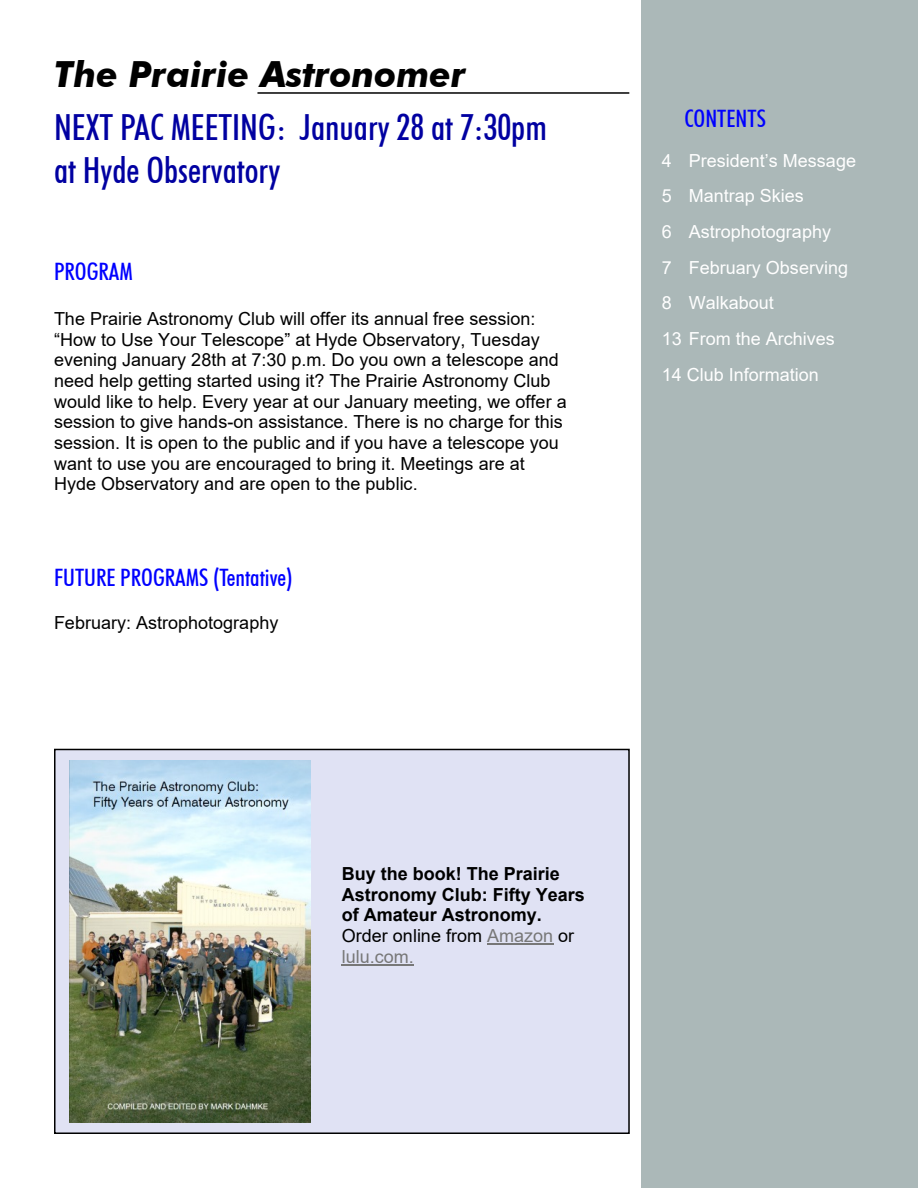
<style>
.page{position:relative;width:918px;height:1188px;background:#fff}
.page>*{position:absolute;margin:0;border:0;box-sizing:border-box;transform-origin:0 0}
.t1{font:500 condensed 36px/43px "Futura BT";color:#0100a1}
.t2{font:italic 700 36px "Futura BT";color:#000}
.t3{font:500 condensed 24px "Futura BT";color:#00f}
.t4{font:18px/20.7px "Arial";color:#000}
.t5{font:18px/35.7px "Arial";color:#fff}
.t6{font:700 18px/20.7px "Arial";color:#000}
.s1{font-weight:400}
.s2{font-weight:400;color:#777}
</style>
<div class="page">
<div style="left:641px;top:0;width:277px;height:1188px;background:#abb8b8"></div>
<hr style="left:257px;top:92px;width:372px;height:2px;background:#000">
<div style="left:54px;top:749px;width:576px;height:385px;background:#e0e2f4;border:2px solid #000"></div>
<img style="left:69px;top:760px;width:242px;height:363px">
<hr style="left:487px;top:943px;width:66px;height:2px;background:#777">
<hr style="left:342px;top:964px;width:72px;height:1px;background:#777">
<h1 class="t2" style="left:54px;top:60px;width:414px">The Prairie Astronomer</h1>
<h1 class="t1" style="left:54px;top:109px;width:495px">NEXT PAC MEETING: January 28 at 7:30pm at Hyde Observatory</h1>
<h2 class="t3" style="left:54px;top:262px;width:80px">PROGRAM</h2>
<p class="t4" style="left:54px;top:310px;width:514px">The Prairie Astronomy Club will offer its annual free session: “How to Use Your Telescope” at Hyde Observatory, Tuesday evening January 28th at 7:30 p.m. Do you own a telescope and need help getting started using it? The Prairie Astronomy Club would like to help. Every year at our January meeting, we offer a session to give hands-on assistance. There is no charge for this session. It is open to the public and if you have a telescope you want to use you are encouraged to bring it. Meetings are at Hyde Observatory and are open to the public.</p>
<h2 class="t3" style="left:54px;top:568px;width:240px">FUTURE PROGRAMS (Tentative)</h2>
<p class="t4" style="left:54px;top:614px;width:226px">February: Astrophotography</p>
<h2 class="t3" style="left:684px;top:109px;width:83px">CONTENTS</h2>
<p class="t5" style="left:662px;top:144px;width:196px">4 President’s Message<br>5 Mantrap Skies<br>6 Astrophotography<br>7 February Observing<br>8 Walkabout<br>13 From the Archives<br>14 Club Information</p>
<p class="t6" style="left:342px;top:865px;width:245px">Buy the book! The Prairie<br>Astronomy Club: Fifty Years of Amateur Astronomy.<br><span class="s1">Order online from</span> <span class="s2">Amazon</span> <span class="s1">or </span><span class="s2">lulu.com.</span></p>
</div>
